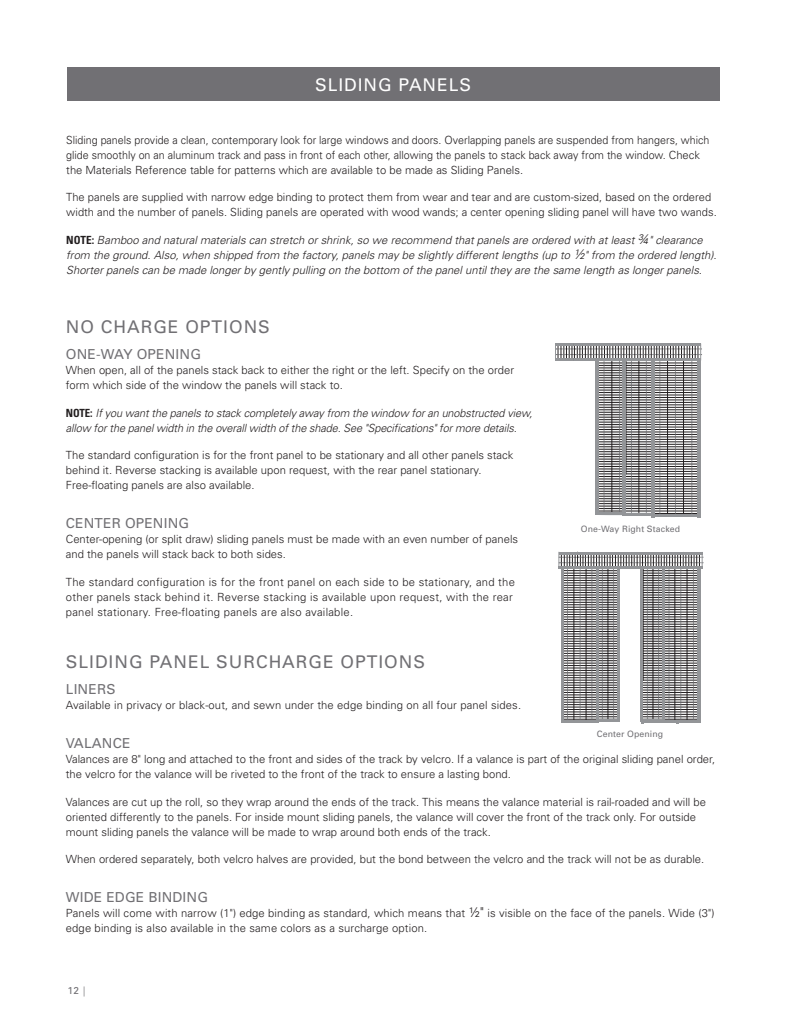
<style>
.page{position:relative;width:810px;height:1035px;background:#fff}
.page>*{position:absolute;margin:0;border:0;box-sizing:border-box;transform-origin:0 0}
.t1{font:17.5px "Univers";letter-spacing:.055em;color:#717074}
.t2{font:17.5px "Univers";letter-spacing:.055em;color:#fff}
.t3{font:13.75px "Univers";letter-spacing:.01em;color:#717074}
.t4{font:300 11.25px/15px "Univers";color:#231f20}
.t5{font:italic 300 11.25px/15px "Univers";color:#231f20}
.t6{font:300 11.25px/15px "Univers";color:#231f20;scale:.95 1}
.t7{font:300 11.25px/15px "Univers";letter-spacing:.02em;color:#231f20}
.t8{font:10px "Univers";color:#717074}
.t9{font:8.75px "Univers";letter-spacing:.01em;color:#717074}
.s1{font-weight:700;font-style:normal;font-stretch:condensed}
.s2{font-size:13.75px}
.s3{font-weight:300}
</style>
<div class="page">
<div style="left:68px;top:68px;width:652px;height:33px;background:#717074"></div>
<hr style="left:623px;top:359px;width:3px;height:157px;background:#939598">
<hr style="left:624px;top:514px;width:30px;height:2px;background:#939598">
<hr style="left:651px;top:514px;width:49px;height:3px;background:#939598">
<svg style="left:555px;top:343px;width:147px;height:172px"></svg>
<hr style="left:596px;top:719px;width:24px;height:3px;background:#939598">
<hr style="left:561px;top:720px;width:38px;height:3px;background:#939598">
<hr style="left:641px;top:720px;width:38px;height:3px;background:#939598">
<hr style="left:662px;top:720px;width:38px;height:3px;background:#939598">
<svg style="left:558px;top:551px;width:145px;height:170px"></svg>
<p class="t2" style="left:315px;top:74px;width:158px">SLIDING PANELS</p>
<p class="t6" style="left:66px;top:132px;width:679px">Sliding panels provide a clean, contemporary look for large windows and doors. Overlapping panels are suspended from hangers, which glide smoothly on an aluminum track and pass in front of each other, allowing the panels to stack back away from the window. Check the Materials Reference table for patterns which are available to be made as Sliding Panels.</p>
<p class="t4" style="left:66px;top:190px;width:652px">The panels are supplied with narrow edge binding to protect them from wear and tear and are custom-sized, based on the ordered width and the number of panels. Sliding panels are operated with wood wands; a center opening sliding panel will have two wands.</p>
<p class="t5" style="left:66px;top:232px;width:652px"><span class="s1">NOTE:</span> Bamboo and natural materials can stretch or shrink, so we recommend that panels are ordered with at least <span class="s2">¾</span>" clearance from the ground. Also, when shipped from the factory, panels may be slightly different lengths (up to <span class="s2">½</span>" from the ordered length).<br>Shorter panels can be made longer by gently pulling on the bottom of the panel until they are the same length as longer panels.</p>
<p class="t1" style="left:66px;top:317px;width:206px">NO CHARGE OPTIONS</p>
<p class="t3" style="left:66px;top:347px;width:137px">ONE-WAY OPENING</p>
<p class="t4" style="left:66px;top:363px;width:450px">When open, all of the panels stack back to either the right or the left. Specify on the order</p>
<p class="t4" style="left:66px;top:378px;width:278px">form which side of the window the panels will stack to.</p>
<p class="t5" style="left:66px;top:406px;width:468px"><span class="s1">NOTE:</span> If you want the panels to stack completely away from the window for an unobstructed view, allow for the panel width in the overall width of the shade. See "Specifications" for more details.</p>
<p class="t4" style="left:66px;top:448px;width:449px">The standard configuration is for the front panel to be stationary and all other panels stack</p>
<p class="t4" style="left:66px;top:463px;width:417px">behind it. Reverse stacking is available upon request, with the rear panel stationary.</p>
<p class="t4" style="left:66px;top:478px;width:190px">Free-floating panels are also available.</p>
<p class="t3" style="left:66px;top:515px;width:125px">CENTER OPENING</p>
<p class="t4" style="left:66px;top:532px;width:454px">Center-opening (or split draw) sliding panels must be made with an even number of panels and the panels will stack back to both sides.</p>
<p class="t7" style="left:66px;top:574px;width:451px">The standard configuration is for the front panel on each side to be stationary, and the other panels stack behind it. Reverse stacking is available upon request, with the rear panel stationary. Free-floating panels are also available.</p>
<p class="t9" style="left:581px;top:524px;width:101px">One-Way Right Stacked</p>
<p class="t1" style="left:66px;top:652px;width:361px">SLIDING PANEL SURCHARGE OPTIONS</p>
<p class="t3" style="left:66px;top:681px;width:51px">LINERS</p>
<p class="t4" style="left:66px;top:698px;width:457px">Available in privacy or black-out, and sewn under the edge binding on all four panel sides.</p>
<p class="t3" style="left:66px;top:735px;width:66px">VALANCE</p>
<p class="t4" style="left:66px;top:752px;width:651px">Valances are 8" long and attached to the front and sides of the track by velcro. If a valance is part of the original sliding panel order, the velcro for the valance will be riveted to the front of the track to ensure a lasting bond.</p>
<p class="t4" style="left:66px;top:794px;width:642px">Valances are cut up the roll, so they wrap around the ends of the track. This means the valance material is rail-roaded and will be oriented differently to the panels. For inside mount sliding panels, the valance will cover the front of the track only. For outside mount sliding panels the valance will be made to wrap around both ends of the track.</p>
<p class="t4" style="left:66px;top:852px;width:640px">When ordered separately, both velcro halves are provided, but the bond between the velcro and the track will not be as durable.</p>
<p class="t3" style="left:66px;top:889px;width:144px">WIDE EDGE BINDING</p>
<p class="t4" style="left:66px;top:905px;width:650px">Panels will come with narrow (1") edge binding as standard, which means that <span class="s2">½"</span> is visible on the face of the panels. Wide (3") edge binding is also available in the same colors as a surcharge option.</p>
<p class="t9" style="left:597px;top:729px;width:68px">Center Opening</p>
<p class="t8" style="left:68px;top:984px;width:19px">12 <span class="s3">|</span></p>
</div>
